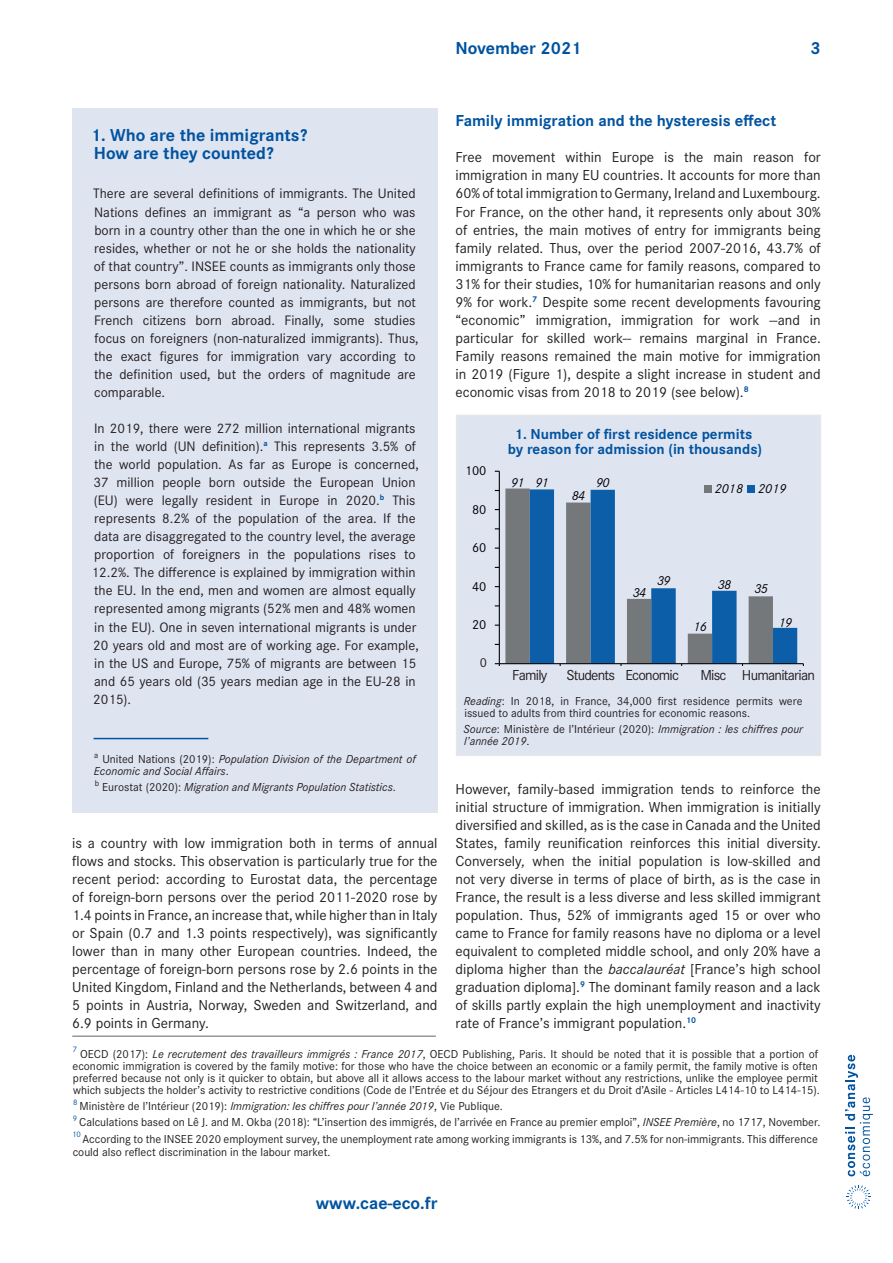
<style>
.page{position:relative;width:893px;height:1263px;background:#fff}
.page>*{position:absolute;margin:0;border:0;box-sizing:border-box;transform-origin:0 0}
.Encadré___Titre{font:700 18px/18px "Corporate S";color:#0153a0}
.Intertitre___Niveau{font:700 16.5px "Corporate S";color:#0153a0}
.Texte___Normal{font:15px/18px "Corporate S";color:#231f20;text-align:justify}
.Illustration___Titre{font:700 15px/15px "Corporate S";color:#0153a0;text-align:center}
.Illustration___Texte{font:15px "Corporate S";letter-spacing:-.05em;color:#231f20}
.Encadré___Texte{font:14.25px/18px "Corporate S";color:#231f20}
.t1{font:13.5px "Corporate S";letter-spacing:-.025em;color:#000001}
.t2{font:italic 13.5px "Corporate S";letter-spacing:-.055em;color:#000001}
.t3{font:italic 13.5px "Corporate S";color:#000001}
.Illustration___Texte-2{font:13.5px "Corporate S";color:#231f20}
.Texte___Note_BdP{font:12px/12px "Corporate S";color:#231f20;text-align:center}
.Texte___Note_BdP_sui{font:12px/13.5px "Corporate S";color:#231f20}
.Illustration___Sourc{font:12px/12px "Corporate S";color:#231f20}
.Encadré___Note_BdP{font:italic 12px/12px "Corporate S";color:#231f20}
.Illustration___Sourc-2{font:italic 12px/12px "Corporate S";color:#231f20}
.Encadré___Note_BdP_s{font:italic 12px "Corporate S";color:#231f20}
.Texte___Note_BdP_sui-2{font:8.25px "Corporate S";color:#0153a0}
.Texte___Note_BdP-2{font:8.25px "Corporate S";color:#0153a0}
.s1{font-style:normal}
.s2{font-style:italic}
</style>
<div class="page">
<svg style="left:845px;top:1055px;width:28px;height:121px"></svg>
<svg style="left:847px;top:1185px;width:24px;height:24px"></svg>
<hr style="left:72px;top:1036px;width:364px;height:1px;background:#636366">
<div style="left:456px;top:415px;width:365px;height:341px;background:#dfe4f1"></div>
<svg style="left:505px;top:488px;width:243px;height:175px;background:#7a7f83"></svg>
<svg style="left:530px;top:489px;width:267px;height:174px"></svg>
<hr style="left:499px;top:471px;width:1px;height:193px;background:#000001">
<hr style="left:499px;top:663px;width:304px;height:1px;background:#000001">
<div style="left:704px;top:485px;width:8px;height:8px;background:#74787a"></div>
<div style="left:748px;top:485px;width:7px;height:8px;background:#0c5ea8"></div>
<div style="left:72px;top:108px;width:366px;height:704px;background:#dfe4f1"></div>
<hr style="left:94px;top:738px;width:114px;height:1px;background:#0153a0">
<p class="Encadré___Titre" style="left:455px;top:39px;width:128px">November 2021</p>
<p class="Encadré___Titre" style="left:810px;top:39px;width:12px">3</p>
<p class="Encadré___Titre" style="left:91px;top:126px;width:218px">1. Who are the immigrants?<br>How are they counted?</p>
<p class="Encadré___Texte" style="left:93px;top:184px;width:327px">There are several definitions of immigrants. The United Nations defines an immigrant as “a person who was born in a country other than the one in which he or she resides, whether or not he or she holds the nationality of that country”. INSEE counts as immigrants only those persons born abroad of foreign nationality. Naturalized persons are therefore counted as immigrants, but not French citizens born abroad. Finally, some studies focus on foreigners (non-naturalized immigrants). Thus, the exact figures for immigration vary according to the definition used, but the orders of magnitude are comparable.</p>
<p class="Encadré___Texte" style="left:92px;top:419px;width:329px">In 2019, there were 272 million international migrants in the world (UN definition).<sup>a</sup> This represents 3.5% of the world population. As far as Europe is concerned, 37 million people born outside the European Union (EU) were legally resident in Europe in 2020.<sup>b</sup> This represents 8.2% of the population of the area. If the data are disaggregated to the country level, the average proportion of foreigners in the populations rises to 12.2%. The difference is explained by immigration within the EU. In the end, men and women are almost equally represented among migrants (52% men and 48% women in the EU). One in seven international migrants is under 20 years old and most are of working age. For example, in the US and Europe, 75% of migrants are between 15 and 65 years old (35 years median age in the EU-28 in 2015).</p>
<p class="Encadré___Note_BdP" style="left:94px;top:752px;width:323px"><sup>a</sup> <span class="s1">United Nations (2019):</span> Population Division of the Department of<br>Economic and Social Affairs<span class="s1">.</span></p>
<p class="Encadré___Note_BdP_s" style="left:95px;top:779px;width:303px"><sup>b</sup> <span class="s1">Eurostat (2020):</span> Migration and Migrants Population Statistics<span class="s1">.</span></p>
<p class="Texte___Normal" style="left:72px;top:833px;width:367px">is a country with low immigration both in terms of annual flows and stocks. This observation is particularly true for the recent period: according to Eurostat data, the percentage of foreign-born persons over the period 2011-2020 rose by 1.4 points in France, an increase that, while higher than in Italy or Spain (0.7 and 1.3 points respectively), was significantly lower than in many other European countries. Indeed, the percentage of foreign-born persons rose by 2.6 points in the United Kingdom, Finland and the Netherlands, between 4 and 5 points in Austria, Norway, Sweden and Switzerland, and 6.9 points in Germany.</p>
<p class="Intertitre___Niveau" style="left:455px;top:109px;width:322px">Family immigration and the hysteresis effect</p>
<p class="Texte___Normal" style="left:455px;top:148px;width:367px">Free movement within Europe is the main reason for immigration in many EU countries. It accounts for more than 60% of total immigration to Germany, Ireland and Luxembourg.<br>For France, on the other hand, it represents only about 30% of entries, the main motives of entry for immigrants being family related. Thus, over the period 2007-2016, 43.7% of immigrants to France came for family reasons, compared to 31% for their studies, 10% for humanitarian reasons and only 9% for work.<sup>7</sup> Despite some recent developments favouring “economic” immigration, immigration for work --and in particular for skilled work-- remains marginal in France.<br>Family reasons remained the main motive for immigration in 2019 (Figure 1), despite a slight increase in student and economic visas from 2018 to 2019 (see below).<sup>8</sup></p>
<p class="t1" style="left:465px;top:462px;width:23px">100</p>
<p class="t1" style="left:472px;top:500px;width:16px">80</p>
<p class="t1" style="left:472px;top:539px;width:16px">60</p>
<p class="t1" style="left:472px;top:577px;width:16px">40</p>
<p class="t1" style="left:472px;top:616px;width:16px">20</p>
<p class="Illustration___Texte-2" style="left:480px;top:653px;width:9px">0</p>
<p class="Illustration___Titre" style="left:508px;top:426px;width:256px">1. Number of first residence permits by reason for admission (in thousands)</p>
<p class="t2" style="left:511px;top:473px;width:15px">91</p>
<p class="t2" style="left:535px;top:474px;width:15px">91</p>
<p class="t2" style="left:596px;top:473px;width:15px">90</p>
<p class="t2" style="left:572px;top:487px;width:15px">84</p>
<p class="t3" style="left:715px;top:480px;width:73px">2018 2019</p>
<p class="t2" style="left:633px;top:584px;width:15px">34</p>
<p class="t2" style="left:657px;top:571px;width:15px">39</p>
<p class="t2" style="left:718px;top:576px;width:15px">38</p>
<p class="t2" style="left:694px;top:618px;width:15px">16</p>
<p class="t2" style="left:754px;top:580px;width:15px">35</p>
<p class="t2" style="left:779px;top:613px;width:15px">19</p>
<p class="t1" style="left:509px;top:665px;width:296px">Familial Étudiants Économique Divers Humanitaire</p>
<p class="Illustration___Texte" style="left:512px;top:665px;width:37px">Family</p>
<p class="Illustration___Texte" style="left:566px;top:665px;width:50px">Students</p>
<p class="Illustration___Texte" style="left:625px;top:665px;width:55px">Economic</p>
<p class="Illustration___Texte" style="left:700px;top:665px;width:28px">Misc</p>
<p class="Illustration___Texte" style="left:742px;top:665px;width:75px">Humanitarian</p>
<p class="Illustration___Sourc" style="left:464px;top:695px;width:340px"><span class="s2">Reading</span>: In 2018, in France, 34,000 first residence permits were issued to adults from third countries for economic reasons.</p>
<p class="Illustration___Sourc-2" style="left:464px;top:723px;width:341px">Source<span class="s1">: Ministère de l’Intérieur (2020):</span> Immigration : les chiffres pour l’année 2019<span class="s1">.</span></p>
<p class="Texte___Normal" style="left:455px;top:779px;width:367px">However, family-based immigration tends to reinforce the initial structure of immigration. When immigration is initially diversified and skilled, as is the case in Canada and the United States, family reunification reinforces this initial diversity.<br>Conversely<span class="s2">,</span> when the initial population is low-skilled and not very diverse in terms of place of birth, as is the case in France, the result is a less diverse and less skilled immigrant population. Thus, 52% of immigrants aged 15 or over who came to France for family reasons have no diploma or a level equivalent to completed middle school, and only 20% have a diploma higher than the <span class="s2">baccalauréat</span> [France’s high school graduation diploma].<sup>9</sup> The dominant family reason and a lack of skills partly explain the high unemployment and inactivity rate of France’s immigrant population.<sup>10</sup></p>
<p class="Texte___Note_BdP-2" style="left:73px;top:1044px;width:6px">7</p>
<p class="Texte___Note_BdP" style="left:73px;top:1047px;width:749px">OECD (2017): <span class="s2">Le recrutement des travailleurs immigrés : France 2017</span>, OECD Publishing, Paris. It should be noted that it is possible that a portion of economic immigration is covered by the family motive: for those who have the choice between an economic or a family permit, the family motive is often preferred because not only is it quicker to obtain, but above all it allows access to the labour market without any restrictions, unlike the employee permit which subjects the holder’s activity to restrictive conditions (Code de l’Entrée et du Séjour des Etrangers et du Droit d’Asile - Articles L414-10 to L414-15).</p>
<p class="Texte___Note_BdP_sui-2" style="left:73px;top:1096px;width:6px">8</p>
<p class="Texte___Note_BdP_sui" style="left:80px;top:1099px;width:425px">Ministère de l’Intérieur (2019): <span class="s2">Immigration: les chiffres pour l’année 2019</span>, Vie Publique.</p>
<p class="Texte___Note_BdP_sui-2" style="left:73px;top:1113px;width:6px">9</p>
<p class="Texte___Note_BdP_sui" style="left:79px;top:1115px;width:743px">Calculations based on Lê J. and M. Okba (2018): “L’insertion des immigrés, de l’arrivée en France au premier emploi”, <span class="s2">INSEE Première</span>, no 1717, November.</p>
<p class="Texte___Note_BdP_sui-2" style="left:72px;top:1129px;width:10px">10</p>
<p class="Texte___Note_BdP_sui" style="left:73px;top:1131px;width:747px;text-indent:10px">According to the INSEE 2020 employment survey, the unemployment rate among working immigrants is 13%, and 7.5% for non-immigrants. This difference could also reflect discrimination in the labour market.</p>
<p class="Encadré___Titre" style="left:316px;top:1193px;width:123px">www.cae-eco.fr</p>
</div>
